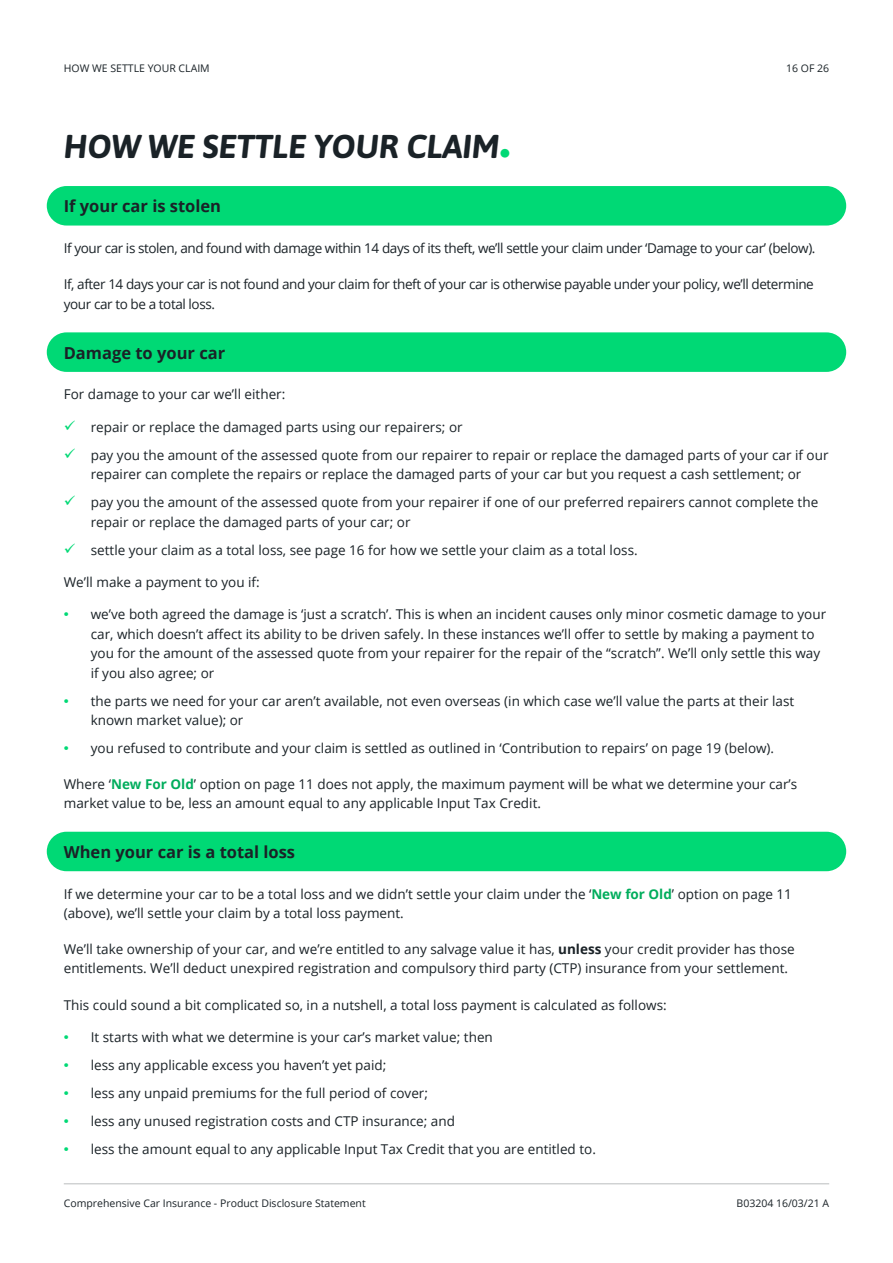
<style>
.page{position:relative;width:893px;height:1263px;background:#fff}
.page>*{position:absolute;margin:0;border:0;box-sizing:border-box;transform-origin:0 0}
.t1{font:italic 700 33px "Asap";letter-spacing:-.005em;color:#1a2227}
.t2{font:700 16.5px "Open Sans";color:#1a2227}
.t3{font:13.5px/19.5px "Open Sans";color:#1a2227}
.t4{font:13.5px/19.5px "Open Sans";letter-spacing:-.03em;color:#1a2227}
.t5{font:10.5px "Open Sans";color:#1a2227}
.s1{font-style:normal;color:#00d975}
.s2{font-family:"Asap";font-size:15px;color:#00d975}
.s3{font-weight:700;color:#00ad5c}
.s4{font-weight:700}
</style>
<div class="page">
<hr style="left:64px;top:1183px;width:765px;height:1px;background:#babdbe">
<div style="left:47px;top:186px;width:799px;height:40px;background:#00d975;border-radius:20px"></div>
<div style="left:47px;top:332px;width:799px;height:40px;background:#00d975;border-radius:20px"></div>
<div style="left:47px;top:832px;width:799px;height:39px;background:#00d975;border-radius:20px"></div>
<p class="t5" style="left:64px;top:61px;width:147px">HOW WE SETTLE YOUR CLAIM</p>
<h1 class="t1" style="left:64px;top:124px;width:448px">HOW WE SETTLE YOUR CLAIM<span class="s1">•</span></h1>
<p class="t5" style="left:786px;top:61px;width:45px">16 OF 26</p>
<p class="t2" style="left:64px;top:195px;width:159px">If your car is stolen</p>
<p class="t4" style="left:64px;top:238px;width:753px">If your car is stolen, and found with damage within 14 days of its theft, we’ll settle your claim under ‘Damage to your car’ (below).</p>
<p class="t4" style="left:64px;top:274px;width:752px">If, after 14 days your car is not found and your claim for theft of your car is otherwise payable under your policy, we’ll determine your car to be a total loss.</p>
<p class="t2" style="left:64px;top:341px;width:163px">Damage to your car</p>
<p class="t3" style="left:64px;top:384px;width:223px">For damage to your car we’ll either:</p>
<p class="t3" style="left:91px;top:412px;width:739px;line-height:28px">repair or replace the damaged parts using our repairers; or<br>pay you the amount of the assessed quote from our repairer to repair or replace the damaged parts of your car if our</p>
<p class="t3" style="left:91px;top:460px;width:729px;line-height:28px">repairer can complete the repairs or replace the damaged parts of your car but you request a cash settlement; or pay you the amount of the assessed quote from your repairer if one of our preferred repairers cannot complete the</p>
<p class="t3" style="left:91px;top:507px;width:548px;line-height:28px">repair or replace the damaged parts of your car; or<br>settle your claim as a total loss, see page 16 for how we settle your claim as a total loss.</p>
<p class="t3" style="left:64px;top:572px;width:198px">We’ll make a payment to you if:</p>
<p class="t3" style="left:91px;top:604px;width:737px;text-indent:-27px"><span class="s2">•</span> we’ve both agreed the damage is ‘just a scratch’. This is when an incident causes only minor cosmetic damage to your car, which doesn’t affect its ability to be driven safely. In these instances we’ll offer to settle by making a payment to you for the amount of the assessed quote from your repairer for the repair of the “scratch”. We’ll only settle this way if you also agree; or</p>
<p class="t3" style="left:91px;top:691px;width:705px;text-indent:-27px"><span class="s2">•</span> the parts we need for your car aren’t available, not even overseas (in which case we’ll value the parts at their last known market value); or</p>
<p class="t3" style="left:64px;top:738px;width:712px"><span class="s2">•</span> you refused to contribute and your claim is settled as outlined in ‘Contribution to repairs’ on page 19 (below).</p>
<p class="t3" style="left:64px;top:774px;width:735px">Where ‘<span class="s3">New For Old</span>’ option on page 11 does not apply, the maximum payment will be what we determine your car’s market value to be, less an amount equal to any applicable Input Tax Credit.</p>
<p class="t2" style="left:64px;top:840px;width:233px">When your car is a total loss</p>
<p class="t3" style="left:64px;top:884px;width:730px">If we determine your car to be a total loss and we didn’t settle your claim under the ‘<span class="s3">New for Old</span>’ option on page 11 (above), we’ll settle your claim by a total loss payment.</p>
<p class="t3" style="left:64px;top:939px;width:732px">We’ll take ownership of your car, and we’re entitled to any salvage value it has, <span class="s4">unless</span> your credit provider has those entitlements. We’ll deduct unexpired registration and compulsory third party (CTP) insurance from your settlement.</p>
<p class="t3" style="left:64px;top:995px;width:604px">This could sound a bit complicated so, in a nutshell, a total loss payment is calculated as follows:</p>
<p class="t3" style="left:64px;top:1027px;width:431px"><span class="s2">•</span> It starts with what we determine is your car’s market value; then</p>
<p class="t3" style="left:64px;top:1055px;width:324px"><span class="s2">•</span> less any applicable excess you haven’t yet paid;</p>
<p class="t3" style="left:64px;top:1083px;width:366px"><span class="s2">•</span> less any unpaid premiums for the full period of cover;</p>
<p class="t3" style="left:64px;top:1111px;width:393px"><span class="s2">•</span> less any unused registration costs and CTP insurance; and</p>
<p class="t3" style="left:64px;top:1139px;width:534px"><span class="s2">•</span> less the amount equal to any applicable Input Tax Credit that you are entitled to.</p>
<p class="t5" style="left:64px;top:1196px;width:303px">Comprehensive Car Insurance - Product Disclosure Statement</p>
<p class="t5" style="left:736px;top:1196px;width:94px">B03204 16/03/21 A</p>
</div>
